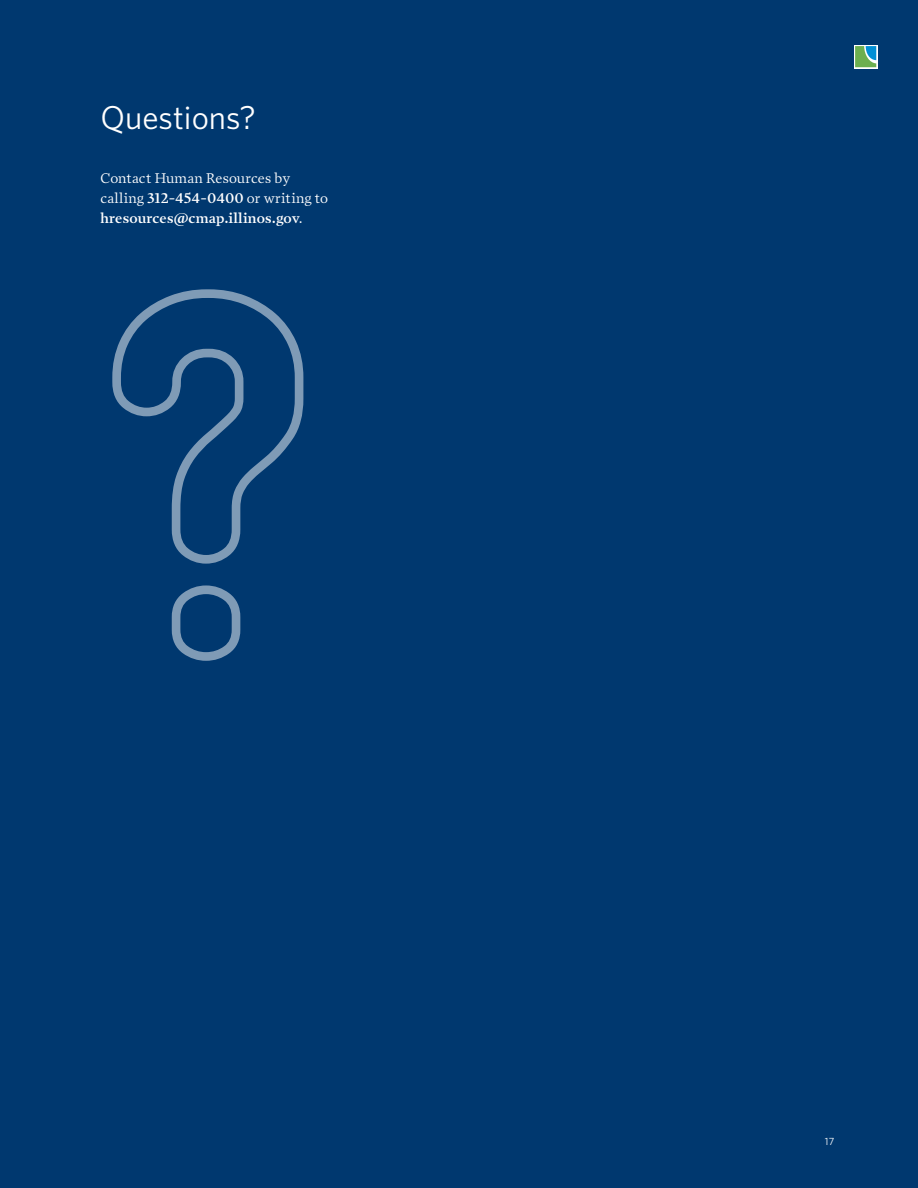
<style>
.page{position:relative;width:918px;height:1188px;background:#00386f}
.page>*{position:absolute;margin:0;border:0;box-sizing:border-box;transform-origin:0 0}
.HEADLINE{font:33px "Whitney";color:#fff}
.HEADLINE-2{font:14.25px/20.2px "Prensa";letter-spacing:.005em;color:#fff}
.t1{font:10.5px "Whitney";color:#fff}
.s1{font-weight:600}
</style>
<div class="page">
<svg style="left:112px;top:289px;width:191px;height:372px"></svg>
<svg style="left:854px;top:45px;width:24px;height:23px"></svg>
<svg style="left:855px;top:46px;width:21px;height:21px"></svg>
<p class="HEADLINE" style="left:100px;top:95px;width:157px">Questions?</p>
<p class="HEADLINE-2" style="left:100px;top:168px;width:229px">Contact Human Resources by calling <span class="s1">312-454-0400</span> or writing to <span class="s1">hresources@cmap.illinos.gov</span>.</p>
<p class="t1" style="left:825px;top:1134px;width:11px">17</p>
</div>
